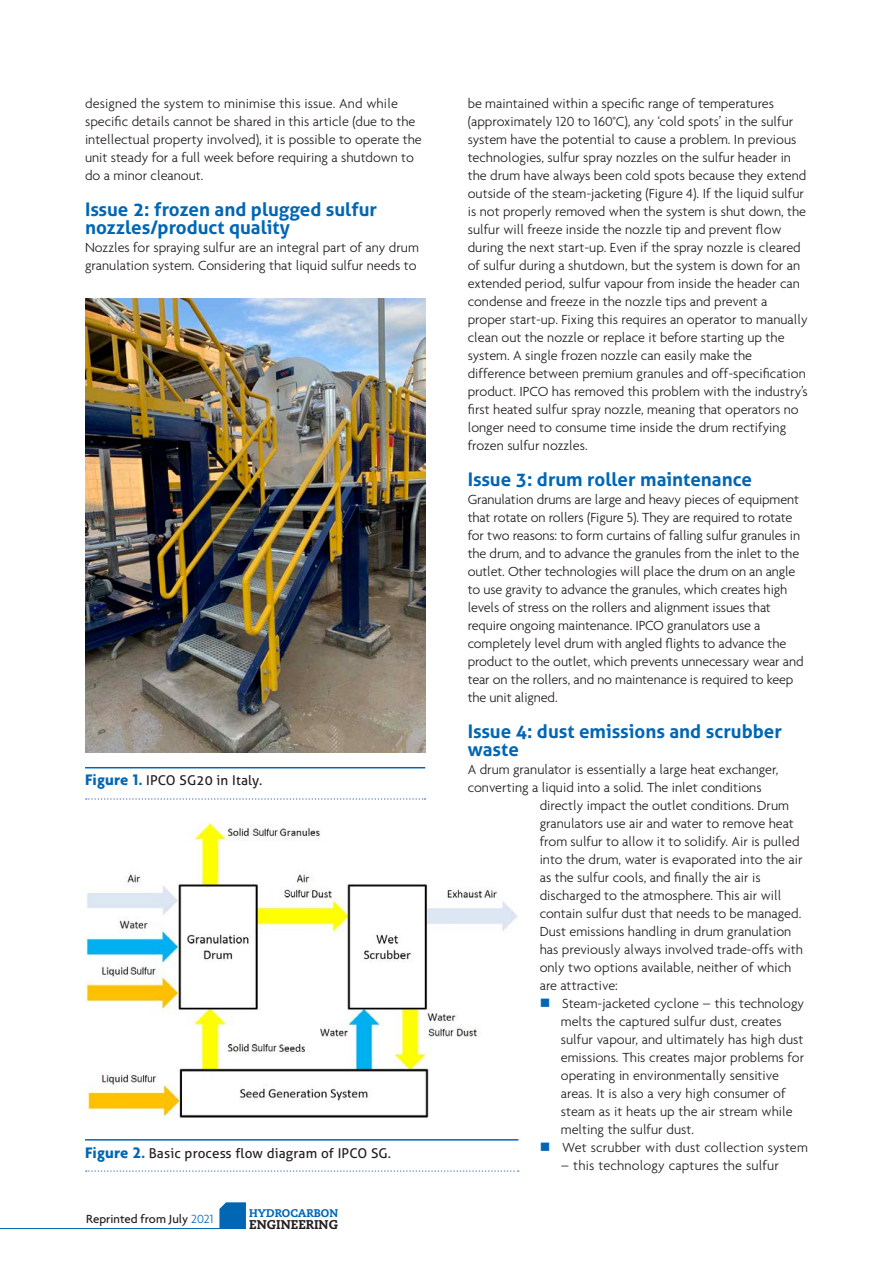
<style>
.page{position:relative;width:893px;height:1263px;background:#fff}
.page>*{position:absolute;margin:0;border:0;box-sizing:border-box;transform-origin:0 0}
.Sub_1{font:700 18.75px/18px "Aller";color:#0167b4}
.Paragraph_1{font:300 14.25px/18px "Agenda";color:#231f20}
.Bullet_1{font:300 14.25px/18px "Agenda";color:#231f20}
.t1{font:13.5px "Aller";letter-spacing:.01em;color:#231f20}
.t2{font:500 12.75px "Agenda";color:#231f20}
.t3{font:800 12.75px "Caecilia";color:#231f20}
.t4{font:800 11.1px "Caecilia";color:#0167b4}
.s1{font-family:"Agenda";font-weight:700;font-size:16.5px;color:#0167b4}
.s2{font-weight:300;color:#0167b4}
.s3{color:#0167b4}
</style>
<div class="page">
<hr style="left:0;top:1228px;width:246px;height:1px;background:#0167b4">
<svg style="left:219px;top:1202px;width:27px;height:26px"></svg>
<img style="left:85px;top:823px;width:433px;height:295px">
<hr style="left:85px;top:1139px;width:433px;height:1px;background:#0167b4">
<svg style="left:86px;top:1170px;width:433px;height:2px"></svg>
<img style="left:85px;top:299px;width:340px;height:453px">
<hr style="left:85px;top:767px;width:340px;height:1px;background:#0167b4">
<svg style="left:86px;top:798px;width:339px;height:2px"></svg>
<p class="Paragraph_1" style="left:85px;top:94px;width:338px">designed the system to minimise this issue. And while specific details cannot be shared in this article (due to the intellectual property involved), it is possible to operate the unit steady for a full week before requiring a shutdown to do a minor cleanout.</p>
<p class="Sub_1" style="left:85px;top:200px;width:293px">Issue 2: frozen and plugged sulfur nozzles/product quality</p>
<p class="Paragraph_1" style="left:85px;top:238px;width:335px">Nozzles for spraying sulfur are an integral part of any drum granulation system. Considering that liquid sulfur needs to</p>
<p class="t1" style="left:85px;top:772px;width:179px"><span class="s1">Figure 1.</span> IPCO SG20 in Italy.</p>
<p class="t1" style="left:85px;top:1144px;width:308px"><span class="s1">Figure 2.</span> Basic process flow diagram of IPCO SG.</p>
<p class="t2" style="left:86px;top:1211px;width:129px">Reprinted from July <span class="s2">2021</span></p>
<p class="t4" style="left:249px;top:1207px;width:90px">HYDROCARBON</p>
<p class="t3" style="left:249px;top:1216px;width:90px">ENGINEERING</p>
<p class="Paragraph_1" style="left:468px;top:94px;width:342px">be maintained within a specific range of temperatures (approximately 120 to 160°C), any ‘cold spots’ in the sulfur system have the potential to cause a problem. In previous technologies, sulfur spray nozzles on the sulfur header in the drum have always been cold spots because they extend outside of the steam-jacketing (Figure 4). If the liquid sulfur is not properly removed when the system is shut down, the sulfur will freeze inside the nozzle tip and prevent flow during the next start-up. Even if the spray nozzle is cleared of sulfur during a shutdown, but the system is down for an extended period, sulfur vapour from inside the header can condense and freeze in the nozzle tips and prevent a proper start-up. Fixing this requires an operator to manually clean out the nozzle or replace it before starting up the system. A single frozen nozzle can easily make the difference between premium granules and off-specification product. IPCO has removed this problem with the industry’s first heated sulfur spray nozzle, meaning that operators no longer need to consume time inside the drum rectifying frozen sulfur nozzles.</p>
<p class="Sub_1" style="left:468px;top:470px;width:286px">Issue 3: drum roller maintenance</p>
<p class="Paragraph_1" style="left:468px;top:490px;width:337px">Granulation drums are large and heavy pieces of equipment that rotate on rollers (Figure 5). They are required to rotate for two reasons: to form curtains of falling sulfur granules in the drum, and to advance the granules from the inlet to the outlet. Other technologies will place the drum on an angle to use gravity to advance the granules, which creates high levels of stress on the rollers and alignment issues that require ongoing maintenance. IPCO granulators use a completely level drum with angled flights to advance the product to the outlet, which prevents unnecessary wear and tear on the rollers, and no maintenance is required to keep the unit aligned.</p>
<p class="Sub_1" style="left:468px;top:722px;width:316px">Issue 4: dust emissions and scrubber waste</p>
<p class="Paragraph_1" style="left:468px;top:760px;width:312px">A drum granulator is essentially a large heat exchanger,</p>
<p class="Paragraph_1" style="left:468px;top:778px;width:295px">converting a liquid into a solid. The inlet conditions</p>
<p class="Paragraph_1" style="left:540px;top:796px;width:251px">directly impact the outlet conditions. Drum</p>
<p class="Paragraph_1" style="left:540px;top:814px;width:256px">granulators use air and water to remove heat</p>
<p class="Paragraph_1" style="left:540px;top:832px;width:261px">from sulfur to allow it to solidify. Air is pulled</p>
<p class="Paragraph_1" style="left:540px;top:850px;width:265px">into the drum, water is evaporated into the air</p>
<p class="Paragraph_1" style="left:540px;top:868px;width:222px">as the sulfur cools, and finally the air is</p>
<p class="Paragraph_1" style="left:540px;top:886px;width:243px">discharged to the atmosphere. This air will</p>
<p class="Paragraph_1" style="left:540px;top:904px;width:263px">contain sulfur dust that needs to be managed.</p>
<p class="Paragraph_1" style="left:540px;top:922px;width:253px">Dust emissions handling in drum granulation</p>
<p class="Paragraph_1" style="left:540px;top:940px;width:265px">has previously always involved trade-offs with</p>
<p class="Paragraph_1" style="left:540px;top:958px;width:253px">only two options available, neither of which</p>
<p class="Paragraph_1" style="left:540px;top:976px;width:80px">are attractive:</p>
<p class="Bullet_1" style="left:561px;top:994px;width:245px;text-indent:-21px"><span class="s3">■</span> Steam-jacketed cyclone – this technology melts the captured sulfur dust, creates sulfur vapour, and ultimately has high dust emissions. This creates major problems for operating in environmentally sensitive areas. It is also a very high consumer of steam as it heats up the air stream while melting the sulfur dust.</p>
<p class="Bullet_1" style="left:540px;top:1138px;width:270px"><span class="s3">■</span> Wet scrubber with dust collection system</p>
<p class="Bullet_1" style="left:561px;top:1156px;width:220px">– this technology captures the sulfur</p>
</div>
